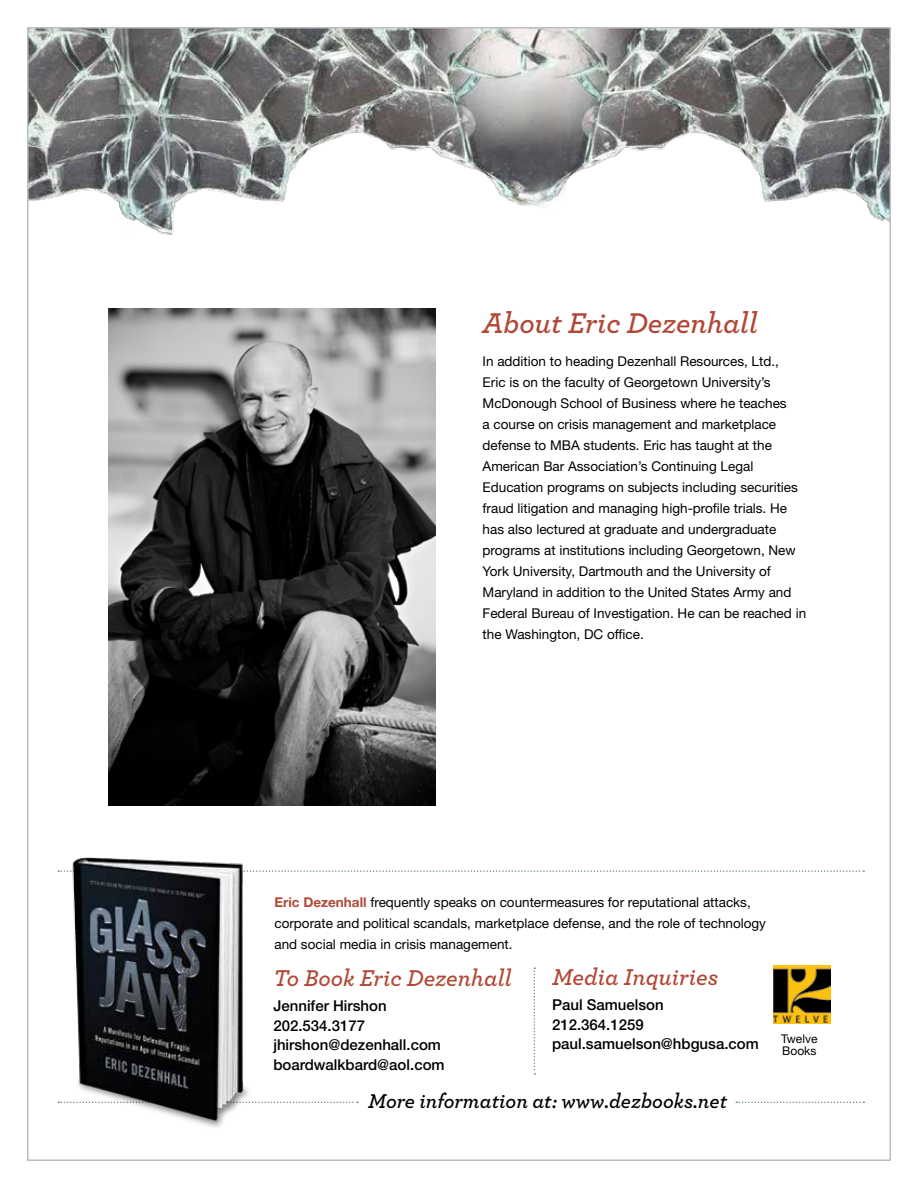
<style>
.page{position:relative;width:918px;height:1188px;background:#fff}
.page>*{position:absolute;margin:0;border:0;box-sizing:border-box;transform-origin:0 0}
.t1{font:italic 600 30px "Archer";color:#b14837}
.t2{font:italic 600 24px "Archer";color:#b14837}
.t3{font:italic 600 21px "Archer";color:#000}
.t4{font:500 15px/19.5px "Helvetica Neue LT Std";color:#000}
.t5{font:13.5px/21px "Helvetica Neue LT Std";color:#000}
.t6{font:12px/12px "Helvetica Neue LT Std";color:#000}
.s1{font-weight:700;color:#b14837}
</style>
<div class="page">
<img style="left:30px;top:30px;width:858px;height:205px">
<img style="left:108px;top:309px;width:327px;height:497px">
<svg style="left:58px;top:870px;width:806px;height:2px"></svg>
<svg style="left:58px;top:1102px;width:300px;height:1px"></svg>
<svg style="left:736px;top:1102px;width:128px;height:1px"></svg>
<svg style="left:534px;top:967px;width:1px;height:108px"></svg>
<img style="left:774px;top:966px;width:57px;height:58px">
<img style="left:63px;top:857px;width:196px;height:271px">
<h1 class="t1" style="left:483px;top:300px;width:277px">About Eric Dezenhall</h1>
<p class="t5" style="left:483px;top:351px;width:325px">In addition to heading Dezenhall Resources, Ltd.,<br>Eric is on the faculty of Georgetown University’s McDonough School of Business where he teaches<br>a course on crisis management and marketplace defense to MBA students. Eric has taught at the American Bar Association’s Continuing Legal Education programs on subjects including securities fraud litigation and managing high-profile trials. He has also lectured at graduate and undergraduate programs at institutions including Georgetown, New York University, Dartmouth and the University of Maryland in addition to the United States Army and Federal Bureau of Investigation. He can be reached in the Washington, DC office.</p>
<p class="t5" style="left:274px;top:891px;width:493px"><span class="s1">Eric Dezenhall</span> frequently speaks on countermeasures for reputational attacks, corporate and political scandals, marketplace defense, and the role of technology and social media in crisis management.</p>
<h2 class="t2" style="left:273px;top:959px;width:240px">To Book Eric Dezenhall</h2>
<p class="t4" style="left:273px;top:996px;width:173px">Jennifer Hirshon<br>202.534.3177 jhirshon@dezenhall.com boardwalkbard@aol.com</p>
<h2 class="t2" style="left:552px;top:958px;width:168px">Media Inquiries</h2>
<p class="t4" style="left:552px;top:995px;width:208px">Paul Samuelson<br>212.364.1259 paul.samuelson@hbgusa.com</p>
<h3 class="t3" style="left:368px;top:1085px;width:361px">More information at: www.dezbooks.net</h3>
<p class="t6" style="left:781px;top:1032px;width:38px">Twelve<br>Books</p>
</div>
